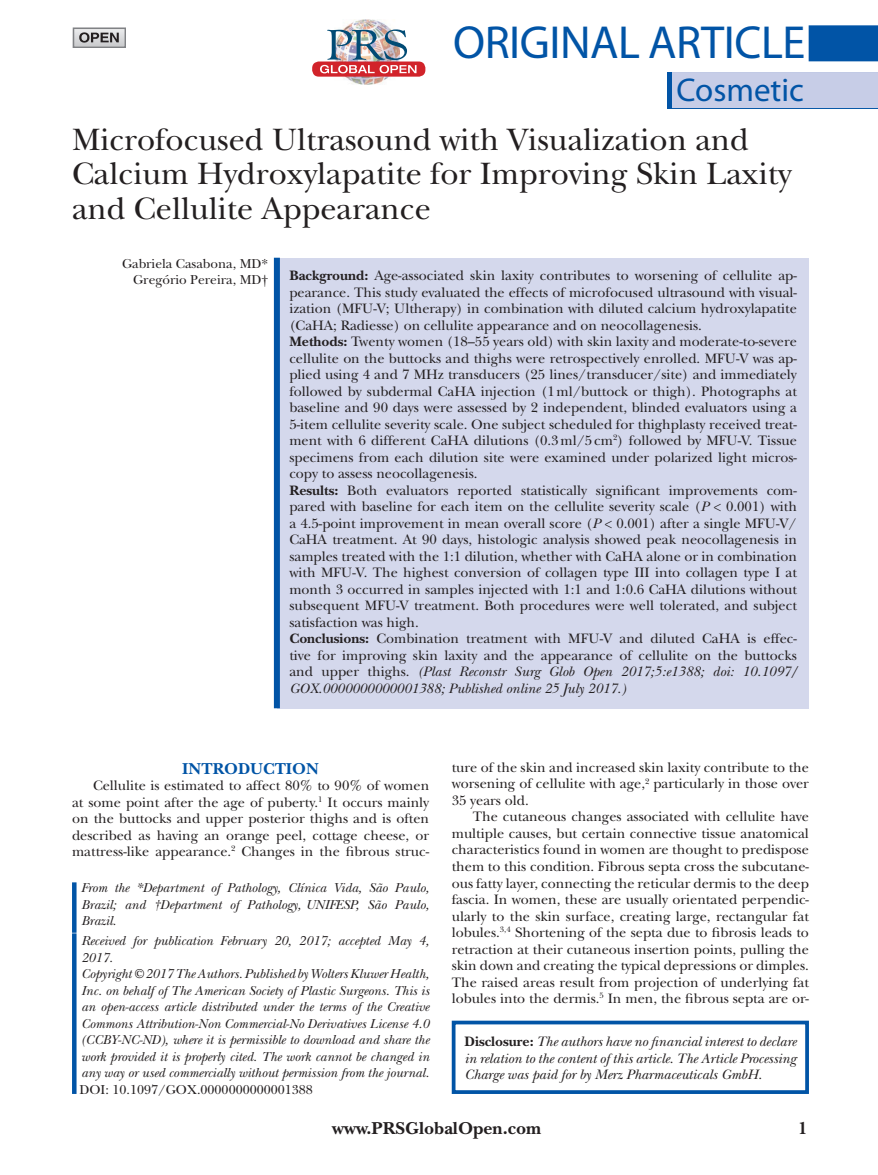
<style>
.page{position:relative;width:878px;height:1175px;background:#fff}
.page>*{position:absolute;margin:0;border:0;box-sizing:border-box;transform-origin:0 0}
.t1{font:46.5px "Myriad Pro";letter-spacing:-.01em;color:#0154a6}
.t2{font:33px "Myriad Pro";color:#0154a6}
.t3{font:32.25px/34.5px "New Baskerville";color:#231f20}
.t4{font:700 18px "New Baskerville";color:#231f20}
.t5{font:700 16.5px "New Baskerville";color:#0154a6}
.t6{font:14.25px/16.5px "New Baskerville";color:#231f20;text-align:justify}
.t7{font:italic 14.25px/16.5px "New Baskerville";color:#231f20;text-align:justify}
.t8{font:italic 13.5px/16.5px "New Baskerville";color:#231f20}
.t9{font:13.5px/16.5px "New Baskerville";color:#231f20;text-align:right}
.s1{font-weight:700}
.s2{font-style:italic}
.s3{font-weight:700;font-style:normal}
</style>
<div class="page">
<div style="left:73px;top:28px;width:52px;height:20px;border:2px solid #808285"></div>
<svg style="left:79px;top:32px;width:40px;height:11px"></svg>
<img style="left:343px;top:20px;width:48px;height:64px">
<div style="left:312px;top:61px;width:113px;height:16px;background:#d1232a;border-radius:7px"></div>
<img style="left:320px;top:29px;width:96px;height:44px">
<hr style="left:72px;top:933px;width:4px;height:160px;background:#0154a6">
<hr style="left:72px;top:882px;width:4px;height:50px;background:#0154a6">
<div style="left:277px;top:258px;width:531px;height:450px;background:#d4d8ec"></div>
<div style="left:274px;top:258px;width:6px;height:450px;background:#0154a6"></div>
<div style="left:452px;top:1020px;width:356px;height:74px;border:4px solid #0154a6"></div>
<div style="left:667px;top:72px;width:211px;height:36px;background:#0154a6"></div>
<div style="left:672px;top:72px;width:206px;height:36px;background:#c7cde7"></div>
<div style="left:808px;top:25px;width:69px;height:36px;background:#0154a6"></div>
<h1 class="t1" style="left:453px;top:14px;width:354px">ORIGINAL ARTICLE</h1>
<h2 class="t2" style="left:676px;top:69px;width:129px">COSMETIC</h2>
<h3 class="t3" style="left:72px;top:122px;width:721px">Microfocused Ultrasound with Visualization and<br>Calcium Hydroxylapatite for Improving Skin Laxity and Cellulite Appearance</h3>
<p class="t9" style="left:122px;top:255px;width:148px">Gabriela Casabona, MD*<br>Gregório Pereira, MD†</p>
<p class="t6" style="left:289px;top:267px;width:509px;text-align:left"><span class="s1">Background:</span> Age-associated skin laxity contributes to worsening of cellulite ap&shy;pearance. This study evaluated the effects of microfocused ultrasound with visual&shy;ization (MFU-V; Ultherapy) in combination with diluted calcium hydroxylapatite (CaHA; Radiesse) on cellulite appearance and on neocollagenesis.<br><span class="s1">Methods:</span> Twenty women (18–55 years old) with skin laxity and moderate-to-severe cellulite on the buttocks and thighs were retrospectively enrolled. MFU-V was ap&shy;plied using 4 and 7 MHz transducers (25 lines/transducer/site) and immediately followed by subdermal CaHA injection (1ml/buttock or thigh). Photographs at baseline and 90 days were assessed by 2 independent, blinded evaluators using a 5-item cellulite severity scale. One subject scheduled for thighplasty received treat&shy;ment with 6 different CaHA dilutions (0.3ml/5cm<sup>2</sup>) followed by MFU-V. Tissue specimens from each dilution site were examined under polarized light micros&shy;copy to assess neocollagenesis.<br><span class="s1">Results:</span> Both evaluators reported statistically significant improvements com&shy;pared with baseline for each item on the cellulite severity scale (<span class="s2">P</span> &lt; 0.001) with a 4.5-point improvement in mean overall score (<span class="s2">P</span> &lt; 0.001) after a single MFU-V/ CaHA treatment. At 90 days, histologic analysis showed peak neocollagenesis in samples treated with the 1:1 dilution, whether with CaHA alone or in combination with MFU-V. The highest conversion of collagen type III into collagen type I at month 3 occurred in samples injected with 1:1 and 1:0.6 CaHA dilutions without subsequent MFU-V treatment. Both procedures were well tolerated, and subject satisfaction was high.<br><span class="s1">Conclusions:</span> Combination treatment with MFU-V and diluted CaHA is effec&shy;tive for improving skin laxity and the appearance of cellulite on the buttocks and upper thighs. <span class="s2">(Plast Reconstr Surg Glob Open 2017;5:e1388; doi: 10.1097/ GOX.0000000000001388; Published online 25 July 2017.)</span></p>
<p class="t5" style="left:182px;top:758px;width:138px">INTRODUCTION</p>
<p class="t6" style="left:72px;top:777px;width:359px;text-indent:21px">Cellulite is estimated to affect 80% to 90% of women at some point after the age of puberty.<sup>1</sup> It occurs mainly on the buttocks and upper posterior thighs and is often described as having an orange peel, cottage cheese, or mattress-like appearance.<sup>2</sup> Changes in the fibrous struc-</p>
<p class="t8" style="left:81px;top:879px;width:350px;text-align:justify">From the *Department of Pathology, Clínica Vida, São Paulo, Brazil; and †Department of Pathology, UNIFESP, São Paulo, Brazil.</p>
<p class="t8" style="left:81px;top:932px;width:350px">Received for publication February 20, 2017; accepted May 4, 2017.<br>Copyright © 2017 The Authors. Published by Wolters Kluwer Health, Inc. on behalf of The American Society of Plastic Surgeons. This is an open-access article distributed under the terms of the Creative Commons Attribution-Non Commercial-No Derivatives License 4.0 (CCBY-NC-ND), where it is permissible to download and share the work provided it is properly cited. The work cannot be changed in any way or used commercially without permission from the journal.</p>
<p class="t9" style="left:80px;top:1081px;width:235px">DOI: 10.1097/GOX.0000000000001388</p>
<p class="t6" style="left:451px;top:759px;width:359px">ture of the skin and increased skin laxity contribute to the worsening of cellulite with age,<sup>2</sup> particularly in those over 35 years old.</p>
<p class="t6" style="left:451px;top:808px;width:359px;text-indent:21px">The cutaneous changes associated with cellulite have multiple causes, but certain connective tissue anatomical characteristics found in women are thought to predispose them to this condition. Fibrous septa cross the subcutane&shy;ous fatty layer, connecting the reticular dermis to the deep fascia. In women, these are usually orientated perpendic&shy;ularly to the skin surface, creating large, rectangular fat lobules.<sup>3,4</sup> Shortening of the septa due to fibrosis leads to retraction at their cutaneous insertion points, pulling the skin down and creating the typical depressions or dimples.<br>The raised areas result from projection of underlying fat lobules into the dermis.<sup>5</sup> In men, the fibrous septa are or-</p>
<p class="t7" style="left:464px;top:1033px;width:333px"><span class="s3">Disclosure:</span> The authors have no financial interest to declare in relation to the content of this article. The Article Processing Charge was paid for by Merz Pharmaceuticals GmbH.</p>
<p class="t4" style="left:332px;top:1118px;width:210px">www.PRSGlobalOpen.com</p>
<p class="t4" style="left:798px;top:1118px;width:11px">1</p>
</div>
